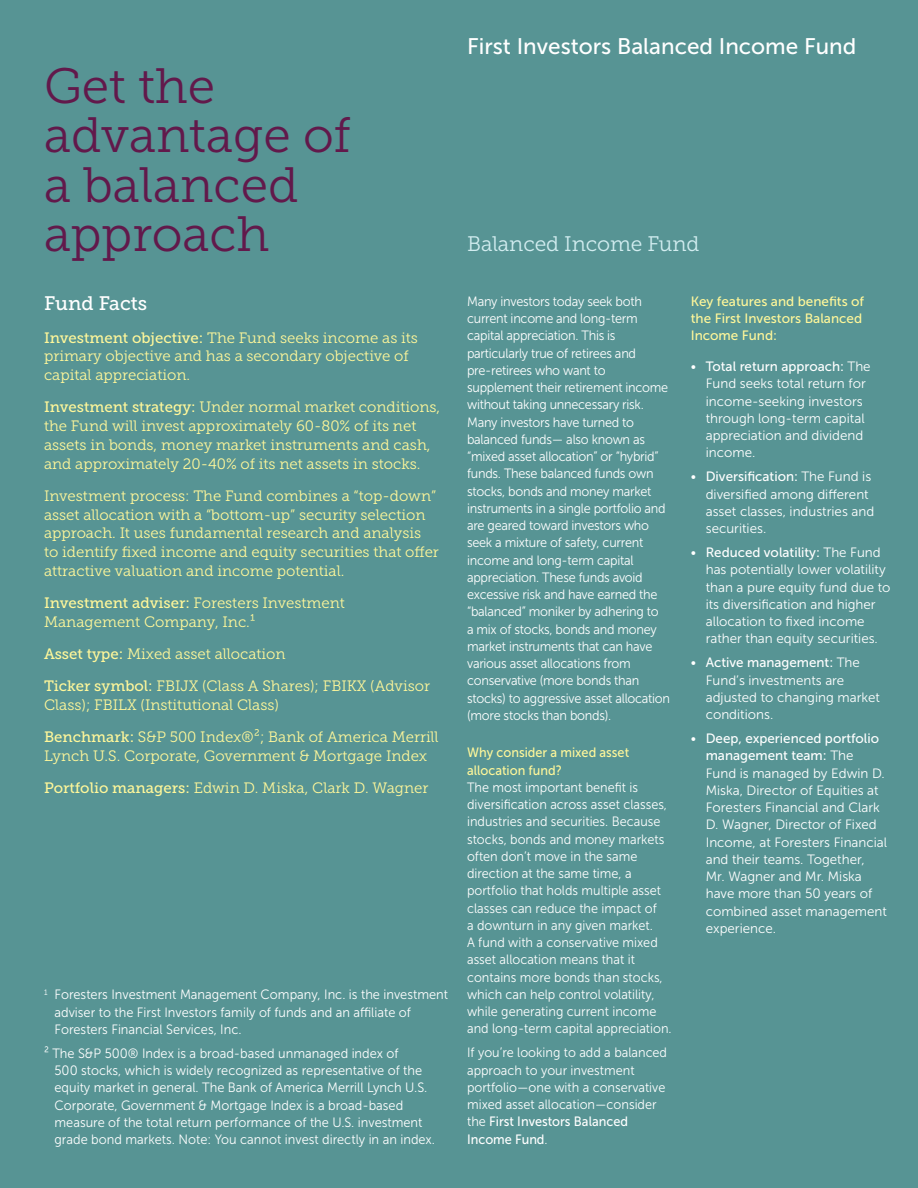
<style>
.page{position:relative;width:918px;height:1188px;background:#579494}
.page>*{position:absolute;margin:0;border:0;box-sizing:border-box;transform-origin:0 0}
.t1{font:49.5px/49.5px "Museo Slab 300";color:#62194b}
.t2{font:22.5px "Museo Sans 500";color:#fff}
.t3{font:21px "Museo Slab 300";letter-spacing:-.005em;color:#d2edf0}
.t4{font:19.5px "Museo Slab 500";color:#fff}
.t5{font:15px/18.8px "Museo Slab 300";color:#fff79a}
.t6{font:13.5px/17.2px "Museo Sans 300";color:#fff}
.t7{font:13.5px/17.2px "Museo Sans 300";letter-spacing:-.02em;color:#fff;scale:.94 1}
.t8{font:13.5px/17.2px "Museo Sans 300";color:#fff;scale:.94 1}
.t9{font:13.5px/17.2px "Museo Sans 300";color:#fff;scale:.95 1}
.t10{font:13.5px/17.2px "Museo Sans 500";color:#fff79a}
.t11{font:13.5px/17.2px "Museo Sans 500";color:#fff79a;scale:.94 1}
.s1{font-family:"Museo Slab 500"}
.s2{font-family:"Museo Sans 500"}
</style>
<div class="page">
<p class="t1" style="left:44px;top:61px;width:309px">Get the advantage of a balanced approach</p>
<p class="t4" style="left:44px;top:293px;width:105px">Fund Facts</p>
<p class="t5" style="left:44px;top:328px;width:375px"><span class="s1">Investment objective:</span> The Fund seeks income as its primary objective and has a secondary objective of capital appreciation.</p>
<p class="t5" style="left:44px;top:398px;width:398px"><span class="s1">Investment strategy:</span> Under normal market conditions, the Fund will invest approximately 60-80% of its net assets in bonds, money market instruments and cash, and approximately 20-40% of its net assets in stocks.</p>
<p class="t5" style="left:44px;top:486px;width:396px">Investment process: The Fund combines a “top-down” asset allocation with a “bottom-up” security selection approach. It uses fundamental research and analysis to identify fixed income and equity securities that offer attractive valuation and income potential.</p>
<p class="t5" style="left:44px;top:594px;width:302px"><span class="s1">Investment adviser:</span> Foresters Investment<br>Management Company, Inc.¹</p>
<p class="t5" style="left:44px;top:645px;width:243px"><span class="s1">Asset type:</span> Mixed asset allocation</p>
<p class="t5" style="left:44px;top:677px;width:388px"><span class="s1">Ticker symbol:</span> FBIJX (Class A Shares); FBIKX (Advisor<br>Class); FBILX (Institutional Class)</p>
<p class="t5" style="left:44px;top:728px;width:396px"><span class="s1">Benchmark:</span> S&amp;P 500 Index®²; Bank of America Merrill<br>Lynch U.S. Corporate, Government &amp; Mortgage Index</p>
<p class="t5" style="left:44px;top:779px;width:386px"><span class="s1">Portfolio managers:</span> Edwin D. Miska, Clark D. Wagner</p>
<p class="t9" style="left:55px;top:986px;width:416px;text-indent:-10px"><sup>1</sup> Foresters Investment Management Company, Inc. is the investment adviser to the First Investors family of funds and an affiliate of<br>Foresters Financial Services, Inc.</p>
<p class="t9" style="left:55px;top:1045px;width:402px;text-indent:-10px">² The S&amp;P 500® Index is a broad-based unmanaged index of<br>500 stocks, which is widely recognized as representative of the equity market in general. The Bank of America Merrill Lynch U.S.<br>Corporate, Government &amp; Mortgage Index is a broad-based measure of the total return performance of the U.S. investment grade bond markets. Note: You cannot invest directly in an index.</p>
<p class="t2" style="left:467px;top:34px;width:391px">First Investors Balanced Income Fund</p>
<p class="t3" style="left:467px;top:232px;width:234px">Balanced Income Fund</p>
<p class="t7" style="left:467px;top:293px;width:217px">Many investors today seek both current income and long-term capital appreciation. This is particularly true of retirees and pre-retirees who want to supplement their retirement income without taking unnecessary risk.<br>Many investors have turned to balanced funds— also known as “mixed asset allocation” or “hybrid” funds. These balanced funds own stocks, bonds and money market instruments in a single portfolio and are geared toward investors who seek a mixture of safety, current income and long-term capital appreciation. These funds avoid excessive risk and have earned the “balanced” moniker by adhering to<br>a mix of stocks, bonds and money market instruments that can have various asset allocations from conservative (more bonds than stocks) to aggressive asset allocation (more stocks than bonds).</p>
<p class="t11" style="left:467px;top:744px;width:174px">Why consider a mixed asset allocation fund?</p>
<p class="t8" style="left:467px;top:779px;width:219px">The most important benefit is diversification across asset classes, industries and securities. Because stocks, bonds and money markets often don’t move in the same direction at the same time, a portfolio that holds multiple asset classes can reduce the impact of<br>a downturn in any given market.<br>A fund with a conservative mixed asset allocation means that it contains more bonds than stocks, which can help control volatility, while generating current income and long-term capital appreciation.</p>
<p class="t8" style="left:467px;top:1044px;width:214px">If you’re looking to add a balanced approach to your investment portfolio—one with a conservative mixed asset allocation—consider the <span class="s2">First Investors Balanced<br>Income Fund</span>.</p>
<p class="t10" style="left:691px;top:293px;width:175px">Key features and benefits of the First Investors Balanced<br>Income Fund:</p>
<p class="t6" style="left:706px;top:358px;width:166px;text-indent:-15px">• <span class="s2">Total return approach:</span> The<br>Fund seeks total return for income-seeking investors through long-term capital appreciation and dividend income.</p>
<p class="t6" style="left:706px;top:468px;width:170px;text-indent:-15px">• <span class="s2">Diversification:</span> The Fund is diversified among different asset classes, industries and securities.</p>
<p class="t6" style="left:706px;top:544px;width:186px;text-indent:-15px">• <span class="s2">Reduced volatility:</span> The Fund has potentially lower volatility than a pure equity fund due to its diversification and higher allocation to fixed income rather than equity securities.</p>
<p class="t6" style="left:706px;top:654px;width:176px;text-indent:-15px">• <span class="s2">Active management:</span> The<br>Fund’s investments are adjusted to changing market conditions.</p>
<p class="t6" style="left:706px;top:730px;width:183px;text-indent:-15px">• <span class="s2">Deep, experienced portfolio management team:</span> The<br>Fund is managed by Edwin D.<br>Miska, Director of Equities at<br>Foresters Financial and Clark<br>D. Wagner, Director of Fixed<br>Income, at Foresters Financial and their teams. Together,<br>Mr. Wagner and Mr. Miska have more than 50 years of combined asset management experience.</p>
</div>
